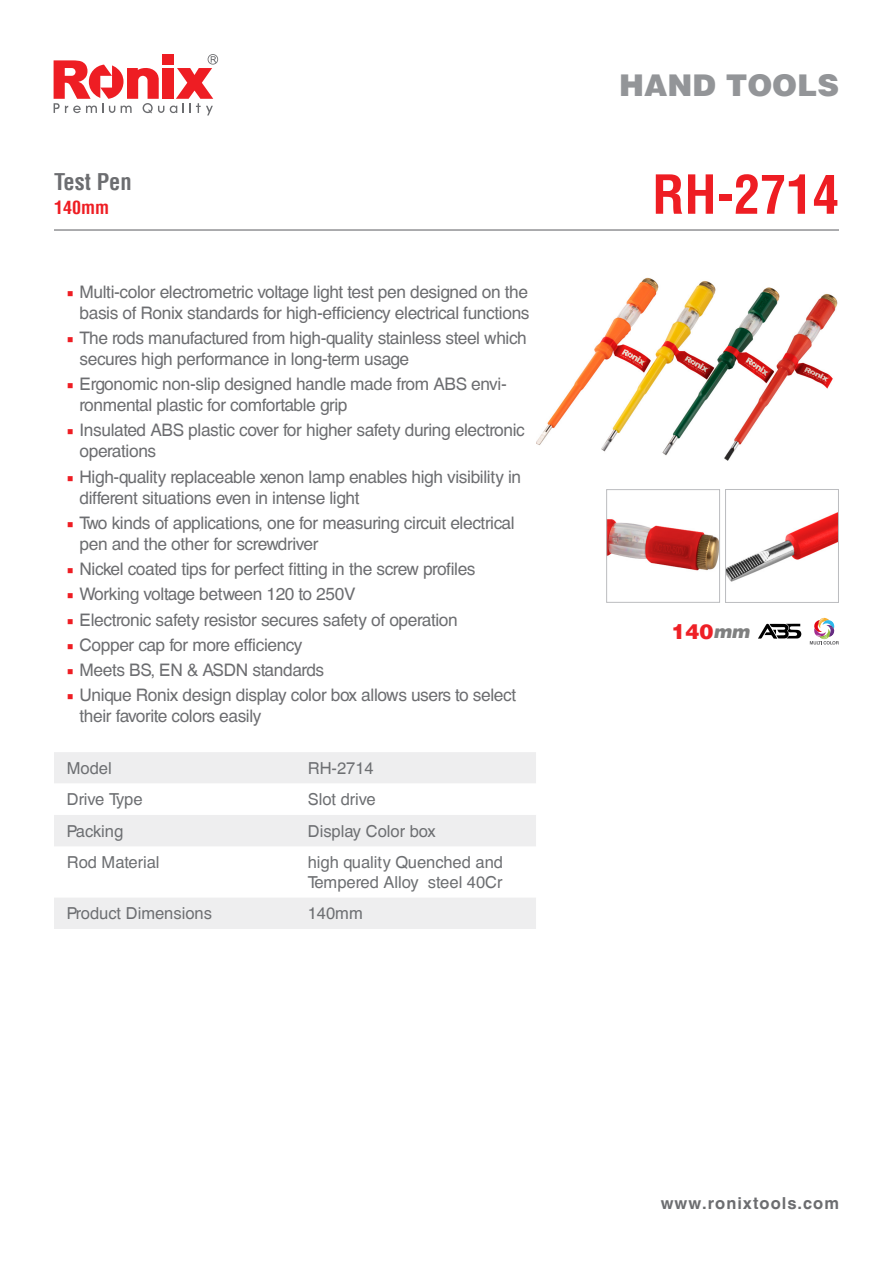
<style>
.page{position:relative;width:893px;height:1263px;background:#fff}
.page>*{position:absolute;margin:0;border:0;box-sizing:border-box;transform-origin:0 0}
.t1{font:700 condensed 52.5px "Helvetica LT";color:#ee1d23}
.t2{font:900 30px "Helvetica LT";color:#939598}
.t3{font:700 condensed 22.5px "Helvetica LT";color:#6c6d70}
.t4{font:900 21px "Helvetica LT";color:#ee2026}
.t5{font:700 condensed 18px "Helvetica LT";color:#ee1d23}
.t6{font:italic 900 18px "Helvetica LT";color:#7f8080}
.t7{font:17.25px/21px "Helvetica CE";letter-spacing:-.02em;color:#6c6d70}
.t8{font:16.5px/19.8px "Helvetica CE";color:#6d6f72}
.t9{font:700 16.5px "Helvetica CE";letter-spacing:.06em;color:#6c6d70}
.s1{font-family:"Minion Pro";color:#ee1d23}
</style>
<div class="page">
<svg style="left:170px;top:54px;width:48px;height:61px"></svg>
<div style="left:162px;top:68px;width:11px;height:31px;background:#ee1d23"></div>
<svg style="left:54px;top:60px;width:110px;height:53px"></svg>
<div style="left:162px;top:54px;width:11px;height:11px;background:#ee1d23"></div>
<svg style="left:54px;top:752px;width:482px;height:177px;fill:#eeeeef"></svg>
<svg style="left:54px;top:783px;width:482px;height:32px"></svg>
<hr style="left:54px;top:229px;width:785px;height:2px;background:#6c6d70">
<img style="left:536px;top:277px;width:302px;height:183px">
<img style="left:608px;top:519px;width:110px;height:52px">
<div style="left:606px;top:489px;width:114px;height:114px;border:1px solid #bcbdc0"></div>
<img style="left:727px;top:512px;width:110px;height:70px">
<div style="left:725px;top:489px;width:114px;height:114px;border:1px solid #bcbdc0"></div>
<svg style="left:810px;top:618px;width:29px;height:26px"></svg>
<svg style="left:758px;top:624px;width:43px;height:15px"></svg>
<p class="t3" style="left:54px;top:167px;width:79px">Test Pen</p>
<p class="t5" style="left:54px;top:196px;width:57px">140mm</p>
<p class="t7" style="left:67px;top:281px;width:464px;text-align:right"><span class="s1">■</span> Multi-color electrometric voltage light test pen designed on the basis of Ronix standards for high-efficiency electrical functions</p>
<p class="t7" style="left:80px;top:327px;width:449px;text-indent:-13px"><span class="s1">■</span> The rods manufactured from high-quality stainless steel which secures high performance in long-term usage</p>
<p class="t7" style="left:80px;top:374px;width:429px;text-indent:-13px"><span class="s1">■</span> Ergonomic non-slip designed handle made from ABS envi&shy;ronmental plastic for comfortable grip</p>
<p class="t7" style="left:80px;top:420px;width:447px;text-indent:-13px"><span class="s1">■</span> Insulated ABS plastic cover for higher safety during electronic operations</p>
<p class="t7" style="left:80px;top:466px;width:443px;text-indent:-13px"><span class="s1">■</span> High-quality replaceable xenon lamp enables high visibility in different situations even in intense light</p>
<p class="t7" style="left:80px;top:512px;width:437px;text-indent:-13px"><span class="s1">■</span> Two kinds of applications, one for measuring circuit electrical pen and the other for screwdriver</p>
<p class="t7" style="left:67px;top:559px;width:410px"><span class="s1">■</span> Nickel coated tips for perfect fitting in the screw profiles</p>
<p class="t7" style="left:67px;top:584px;width:290px"><span class="s1">■</span> Working voltage between 120 to 250V</p>
<p class="t7" style="left:67px;top:609px;width:392px"><span class="s1">■</span> Electronic safety resistor secures safety of operation</p>
<p class="t7" style="left:67px;top:634px;width:237px"><span class="s1">■</span> Copper cap for more efficiency</p>
<p class="t7" style="left:67px;top:660px;width:259px"><span class="s1">■</span> Meets BS, EN &amp; ASDN standards</p>
<p class="t7" style="left:80px;top:685px;width:438px;text-indent:-13px"><span class="s1">■</span> Unique Ronix design display color box allows users to select their favorite colors easily</p>
<p class="t8" style="left:67px;top:758px;width:46px">Model</p>
<p class="t8" style="left:308px;top:758px;width:68px">RH-2714</p>
<p class="t8" style="left:67px;top:790px;width:77px">Drive Type</p>
<p class="t8" style="left:308px;top:790px;width:69px">Slot drive</p>
<p class="t8" style="left:67px;top:821px;width:58px">Packing</p>
<p class="t8" style="left:308px;top:821px;width:129px">Display Color box</p>
<p class="t8" style="left:67px;top:852px;width:94px">Rod Material</p>
<p class="t8" style="left:308px;top:852px;width:197px">high quality Quenched and<br>Tempered Alloy steel 40Cr</p>
<p class="t8" style="left:67px;top:904px;width:147px">Product Dimensions</p>
<p class="t8" style="left:308px;top:904px;width:57px">140mm</p>
<h2 class="t2" style="left:619px;top:65px;width:221px">HAND TOOLS</h2>
<p class="t1" style="left:652px;top:162px;width:188px">RH-2714</p>
<p class="t4" style="left:671px;top:617px;width:44px">140</p>
<p class="t6" style="left:713px;top:619px;width:37px">mm</p>
<p class="t9" style="left:661px;top:1193px;width:180px">www.ronixtools.com</p>
</div>
